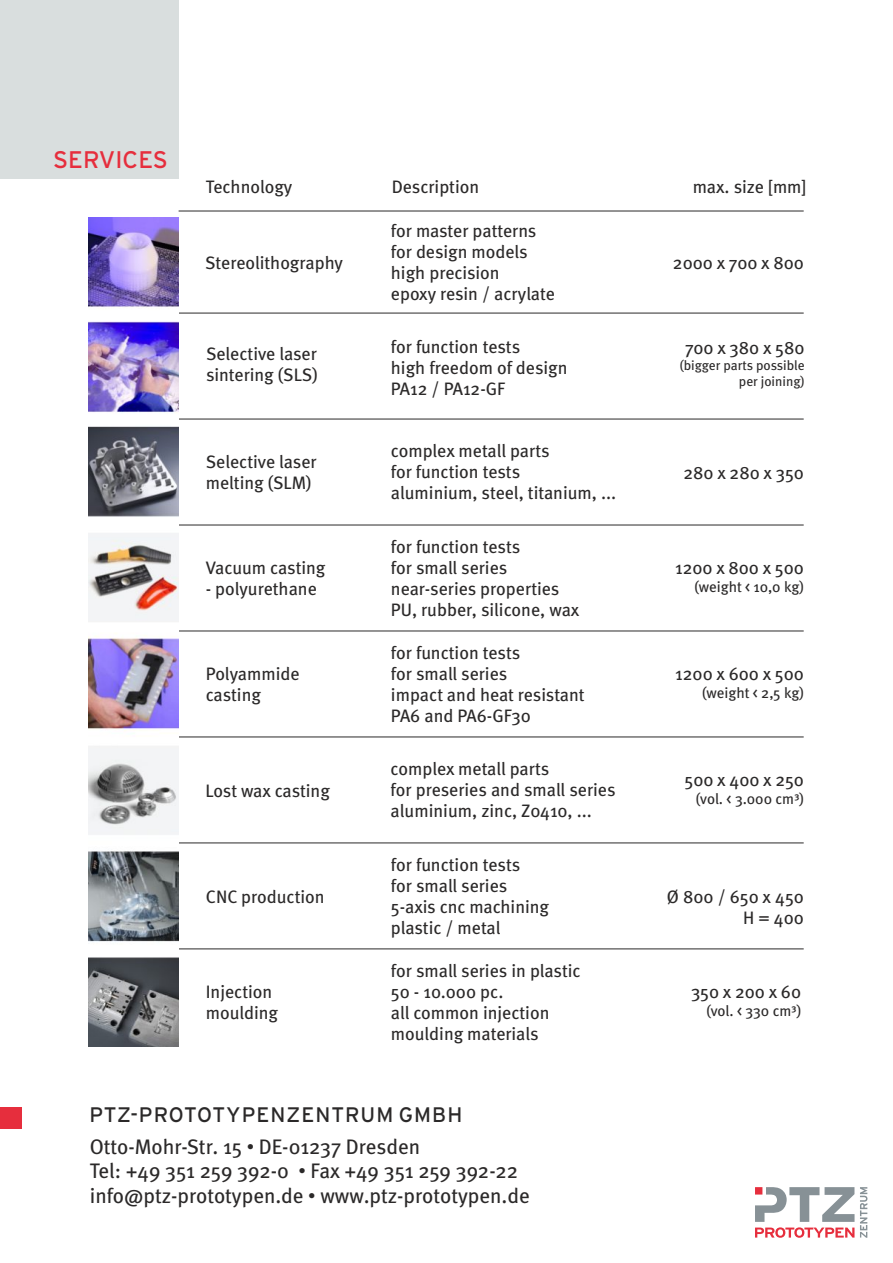
<style>
.page{position:relative;width:893px;height:1263px;background:#fff}
.page>*{position:absolute;margin:0;border:0;box-sizing:border-box;transform-origin:0 0}
.t1{font:24px "Interstate";color:#e62e3d}
.t2{font:21px/24.5px "Meta";color:#2b2929}
.t3{font:21px "Interstate";letter-spacing:.05em;color:#2b2929}
.t4{font:21px "Arial";color:#2b2929}
.t5{font:18px/21px "Meta";color:#2b2929}
.t6{font:15px "Meta";color:#2b2929}
.t7{font:13.5px/15.8px "Meta";color:#2b2929;text-align:right}
.s1{font-family:"Arial"}
</style>
<div class="page">
<div style="left:0;top:0;width:179px;height:179px;background:#d9dede"></div>
<hr style="left:179px;top:313px;width:625px;height:1px;background:#2b2929">
<hr style="left:179px;top:419px;width:625px;height:1px;background:#2b2929">
<hr style="left:179px;top:525px;width:625px;height:1px;background:#2b2929">
<hr style="left:179px;top:631px;width:625px;height:1px;background:#2b2929">
<hr style="left:179px;top:737px;width:625px;height:1px;background:#2b2929">
<hr style="left:179px;top:843px;width:625px;height:1px;background:#2b2929">
<hr style="left:179px;top:949px;width:625px;height:1px;background:#2b2929">
<hr style="left:179px;top:211px;width:625px;height:1px;background:#2b2929">
<div style="left:0;top:1107px;width:21px;height:21px;background:#e62e3d"></div>
<svg style="left:860px;top:1187px;width:7px;height:51px"></svg>
<svg style="left:755px;top:1187px;width:99px;height:51px"></svg>
<img style="left:89px;top:217px;width:89px;height:829px">
<h1 class="t1" style="left:53px;top:149px;width:116px">SERVICES</h1>
<p class="t5" style="left:206px;top:176px;width:88px">Technology</p>
<p class="t5" style="left:392px;top:176px;width:89px">Description</p>
<p class="t5" style="left:693px;top:176px;width:115px">max. size [mm]</p>
<p class="t5" style="left:205px;top:252px;width:139px">Stereolithography</p>
<p class="t5" style="left:391px;top:220px;width:166px">for master patterns for design models high precision<br>epoxy resin / acrylate</p>
<p class="t5" style="left:673px;top:253px;width:133px">2000 x 700 x 800</p>
<p class="t5" style="left:206px;top:343px;width:113px">Selective laser sintering (SLS)</p>
<p class="t5" style="left:391px;top:336px;width:178px">for function tests<br>high freedom of design<br>PA12 / PA12-GF</p>
<p class="t5" style="left:685px;top:337px;width:121px">700 x 380 x 580</p>
<p class="t7" style="left:680px;top:358px;width:126px">(bigger parts possible per joining)</p>
<p class="t5" style="left:206px;top:451px;width:112px">Selective laser melting (SLM)</p>
<p class="t5" style="left:391px;top:440px;width:227px">complex metall parts<br>for function tests<br>aluminium, steel, titanium, ...</p>
<p class="t5" style="left:206px;top:557px;width:121px">Vacuum casting</p>
<p class="t5" style="left:206px;top:578px;width:113px">- polyurethane</p>
<p class="t5" style="left:206px;top:663px;width:95px">Polyammide casting</p>
<p class="t5" style="left:205px;top:780px;width:126px">Lost wax casting</p>
<p class="t5" style="left:206px;top:886px;width:120px">CNC production</p>
<p class="t5" style="left:206px;top:981px;width:74px">Injection moulding</p>
<p class="t5" style="left:391px;top:536px;width:190px">for function tests<br>for small series near-series properties<br>PU, rubber, silicone, wax</p>
<p class="t5" style="left:391px;top:642px;width:195px">for function tests<br>for small series<br>impact and heat resistant<br>PA6 and PA6-GF30</p>
<p class="t5" style="left:391px;top:758px;width:226px">complex metall parts<br>for preseries and small series aluminium, zinc, Z0410, ...</p>
<p class="t5" style="left:391px;top:854px;width:160px">for function tests<br>for small series<br>5-axis cnc machining plastic / metal</p>
<p class="t5" style="left:391px;top:960px;width:191px">for small series in plastic<br>50 - 10.000 pc.<br>all common injection moulding materials</p>
<p class="t5" style="left:683px;top:462px;width:122px">280 x 280 x 350</p>
<p class="t5" style="left:675px;top:557px;width:130px">1200 x 800 x 500</p>
<p class="t6" style="left:694px;top:578px;width:111px">(weight &lt; 10,0 kg)</p>
<p class="t5" style="left:675px;top:663px;width:130px">1200 x 600 x 500</p>
<p class="t6" style="left:702px;top:684px;width:103px">(weight &lt; 2,5 kg)</p>
<p class="t5" style="left:684px;top:769px;width:121px">500 x 400 x 250</p>
<p class="t6" style="left:696px;top:790px;width:110px">(vol. &lt; 3.000 cm³)</p>
<p class="t5" style="left:667px;top:886px;width:139px;text-align:right">Ø 800 / 650 x 450<br>H = 400</p>
<p class="t5" style="left:691px;top:981px;width:112px">350 x 200 x 60</p>
<p class="t6" style="left:706px;top:1002px;width:96px">(vol. &lt; 330 cm³)</p>
<p class="t3" style="left:89px;top:1105px;width:375px">PTZ-PROTOTYPENZENTRUM GMBH</p>
<p class="t2" style="left:90px;top:1134px;width:441px">Otto-Mohr-Str. 15 DE-01237 Dresden<br>Tel: +49 351 259 392-0 <span class="s1">•</span> Fax +49 351 259 392-22 info@ptz-prototypen.de <span class="s1">•</span> www.ptz-prototypen.de</p>
<p class="t4" style="left:247px;top:1138px;width:9px">•</p>
</div>
